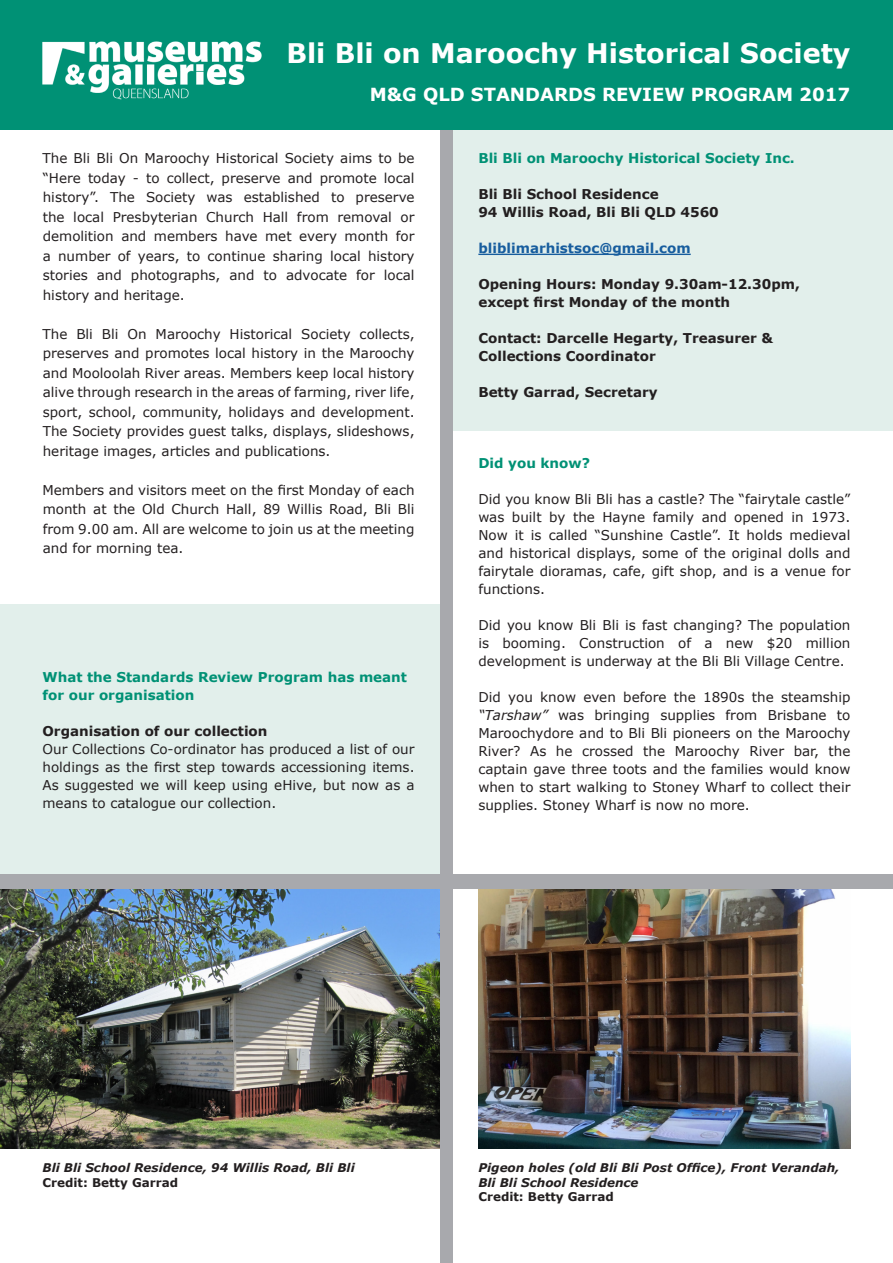
<style>
.page{position:relative;width:893px;height:1263px;background:#fff}
.page>*{position:absolute;margin:0;border:0;box-sizing:border-box;transform-origin:0 0}
.t1{font:700 27px "Verdana";color:#fff}
.t2{font:700 18px "Verdana";color:#fff}
.t3{font:13.5px/18px "Verdana";color:#231f20;text-align:justify}
.t4{font:700 13.5px/18px "Verdana";color:#231f20}
.t5{font:700 13.5px/18px "Verdana";color:#009175}
.t6{font:700 13.5px "Verdana";color:#175d9e}
.t7{font:italic 700 12px/14.4px "Verdana";color:#231f20}
.t8{font:700 12px "Verdana";color:#231f20}
.s1{font-style:italic}
</style>
<div class="page">
<img style="left:478px;top:888px;width:372px;height:261px">
<img style="left:0;top:888px;width:440px;height:261px">
<div style="left:453px;top:126px;width:440px;height:304px;background:#e2efeb"></div>
<div style="left:0;top:605px;width:446px;height:276px;background:#e2efeb"></div>
<div style="left:440px;top:125px;width:13px;height:1138px;background:#a8a9ad"></div>
<div style="left:1px;top:1px;width:892px;height:129px;background:#009175"></div>
<div style="left:0;top:874px;width:893px;height:14px;background:#a8a9ad"></div>
<img style="left:42px;top:41px;width:220px;height:59px">
<hr style="left:478px;top:254px;width:213px;height:1px;background:#175d9e">
<p class="t1" style="left:286px;top:36px;width:566px">Bli Bli on Maroochy Historical Society</p>
<p class="t2" style="left:370px;top:82px;width:482px">M&amp;G QLD STANDARDS REVIEW PROGRAM 2017</p>
<p class="t3" style="left:43px;top:149px;width:374px;line-height:19.5px">The Bli Bli On Maroochy Historical Society aims to be “Here today - to collect, preserve and promote local history”. The Society was established to preserve the local Presbyterian Church Hall from removal or demolition and members have met every month for a number of years, to continue sharing local history stories and photographs, and to advocate for local history and heritage.</p>
<p class="t3" style="left:43px;top:324px;width:374px;line-height:19.5px">The Bli Bli On Maroochy Historical Society collects, preserves and promotes local history in the Maroochy and Mooloolah River areas. Members keep local history alive through research in the areas of farming, river life, sport, school, community, holidays and development.<br>The Society provides guest talks, displays, slideshows, heritage images, articles and publications.</p>
<p class="t3" style="left:43px;top:480px;width:374px;line-height:19.5px">Members and visitors meet on the first Monday of each month at the Old Church Hall, 89 Willis Road, Bli Bli from 9.00 am. All are welcome to join us at the meeting and for morning tea.</p>
<p class="t5" style="left:43px;top:668px;width:366px">What the Standards Review Program has meant for our organisation</p>
<p class="t4" style="left:43px;top:722px;width:226px">Organisation of our collection</p>
<p class="t3" style="left:43px;top:740px;width:374px">Our Collections Co-ordinator has produced a list of our holdings as the first step towards accessioning items.<br>As suggested we will keep using eHive, but now as a means to catalogue our collection.</p>
<p class="t5" style="left:478px;top:150px;width:318px">Bli Bli on Maroochy Historical Society Inc.</p>
<p class="t4" style="left:478px;top:186px;width:182px">Bli Bli School Residence</p>
<p class="t4" style="left:478px;top:204px;width:242px">94 Willis Road, Bli Bli QLD 4560</p>
<p class="t6" style="left:478px;top:240px;width:214px">bliblimarhistsoc@gmail.com</p>
<p class="t4" style="left:478px;top:276px;width:323px">Opening Hours: Monday 9.30am-12.30pm, except first Monday of the month</p>
<p class="t4" style="left:478px;top:330px;width:296px">Contact: Darcelle Hegarty, Treasurer &amp;<br>Collections Coordinator</p>
<p class="t4" style="left:478px;top:384px;width:181px">Betty Garrad, Secretary</p>
<p class="t5" style="left:478px;top:454px;width:113px">Did you know?</p>
<p class="t3" style="left:478px;top:490px;width:374px">Did you know Bli Bli has a castle? The “fairytale castle” was built by the Hayne family and opened in 1973.<br>Now it is called “Sunshine Castle”. It holds medieval and historical displays, some of the original dolls and fairytale dioramas, cafe, gift shop, and is a venue for functions.</p>
<p class="t3" style="left:478px;top:616px;width:374px">Did you know Bli Bli is fast changing? The population is booming. Construction of a new $20 million development is underway at the Bli Bli Village Centre.</p>
<p class="t3" style="left:478px;top:688px;width:374px">Did you know even before the 1890s the steamship <span class="s1">“Tarshaw”</span> was bringing supplies from Brisbane to Maroochydore and to Bli Bli pioneers on the Maroochy River? As he crossed the Maroochy River bar, the captain gave three toots and the families would know when to start walking to Stoney Wharf to collect their supplies. Stoney Wharf is now no more.</p>
<p class="t7" style="left:43px;top:1161px;width:314px">Bli Bli School Residence, 94 Willis Road, Bli Bli</p>
<p class="t8" style="left:43px;top:1174px;width:137px">Credit: Betty Garrad</p>
<p class="t7" style="left:478px;top:1161px;width:363px">Pigeon holes (old Bli Bli Post Office), Front Verandah,<br>Bli Bli School Residence</p>
<p class="t8" style="left:478px;top:1189px;width:137px">Credit: Betty Garrad</p>
</div>
